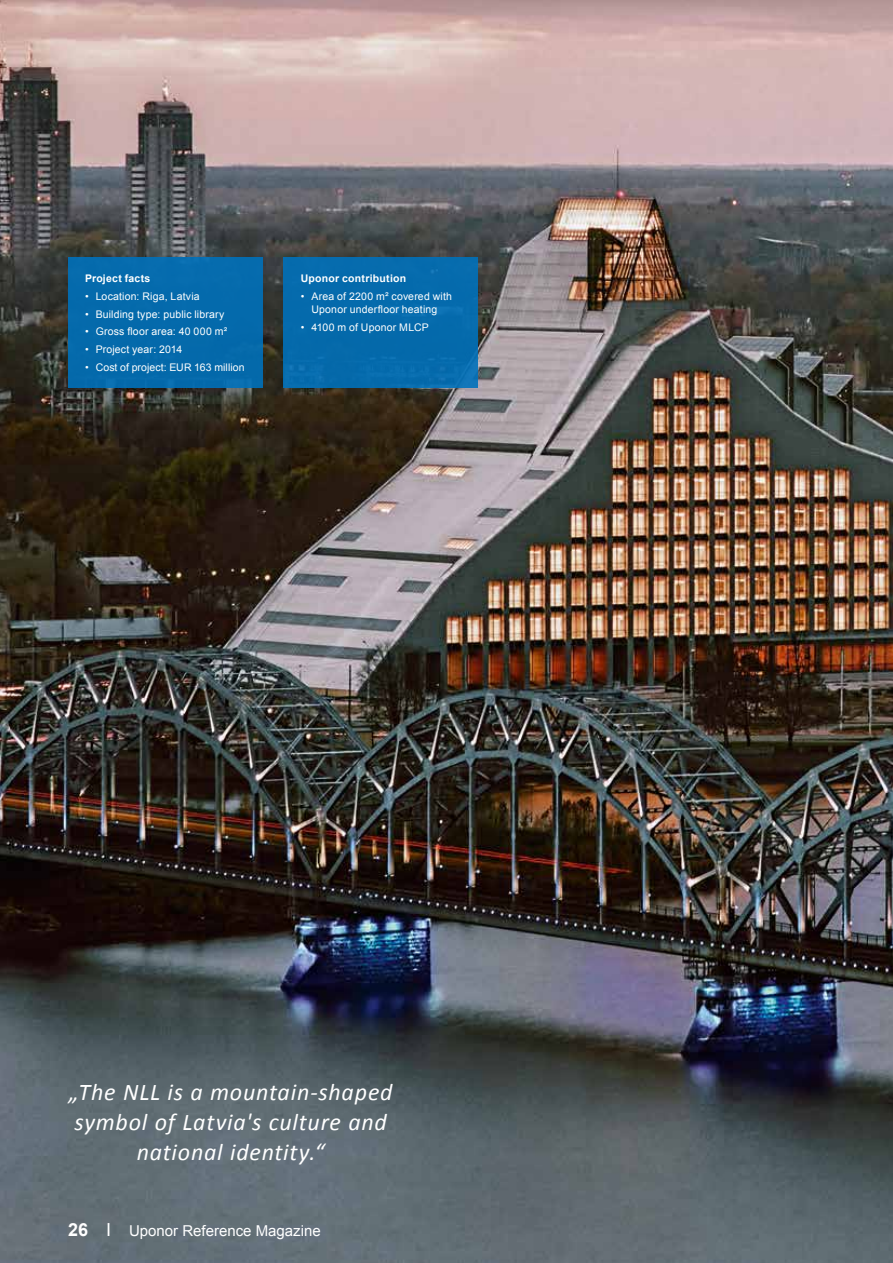
<style>
.page{position:relative;width:893px;height:1263px;background:#fff}
.page>*{position:absolute;margin:0;border:0;box-sizing:border-box;transform-origin:0 0}
.t1{font:italic 24px/30px "Calibri";letter-spacing:.03em;color:#fff;text-align:center}
.t2{font:15px "Arial";color:#fff}
.t3{font:10.5px/13.5px "Arial";letter-spacing:.015em;color:#fff;text-align:center}
.t4{font:700 10.5px "Arial";letter-spacing:.02em;color:#fff}
.s1{font-weight:700;font-size:18px}
.s2{font-size:18px}
</style>
<div class="page">
<img style="left:0;top:0;width:893px;height:1263px">
<div style="left:68px;top:257px;width:194px;height:131px;background:#046aac"></div>
<div style="left:284px;top:257px;width:194px;height:131px;background:#056aac"></div>
<p class="t4" style="left:85px;top:271px;width:67px">Project facts</p>
<p class="t3" style="left:85px;top:290px;width:116px">• Location: Riga, Latvia</p>
<p class="t3" style="left:85px;top:307px;width:141px">• Building type: public library</p>
<p class="t3" style="left:85px;top:325px;width:144px">• Gross floor area: 40 000 m²</p>
<p class="t3" style="left:85px;top:343px;width:99px">• Project year: 2014</p>
<p class="t3" style="left:85px;top:361px;width:161px">• Cost of project: EUR 163 million</p>
<p class="t4" style="left:301px;top:271px;width:107px">Uponor contribution</p>
<p class="t3" style="left:301px;top:290px;width:153px">• Area of 2200 m² covered with<br>Uponor underfloor heating</p>
<p class="t3" style="left:301px;top:321px;width:130px">• 4100 m of Uponor MLCP</p>
<h1 class="t1" style="left:69px;top:1076px;width:325px">„The NLL is a mountain-shaped symbol of Latvia's culture and national identity.“</h1>
<h2 class="t2" style="left:68px;top:1221px;width:254px"><span class="s1">26</span> <span class="s2">I</span> Uponor Reference Magazine</h2>
</div>
